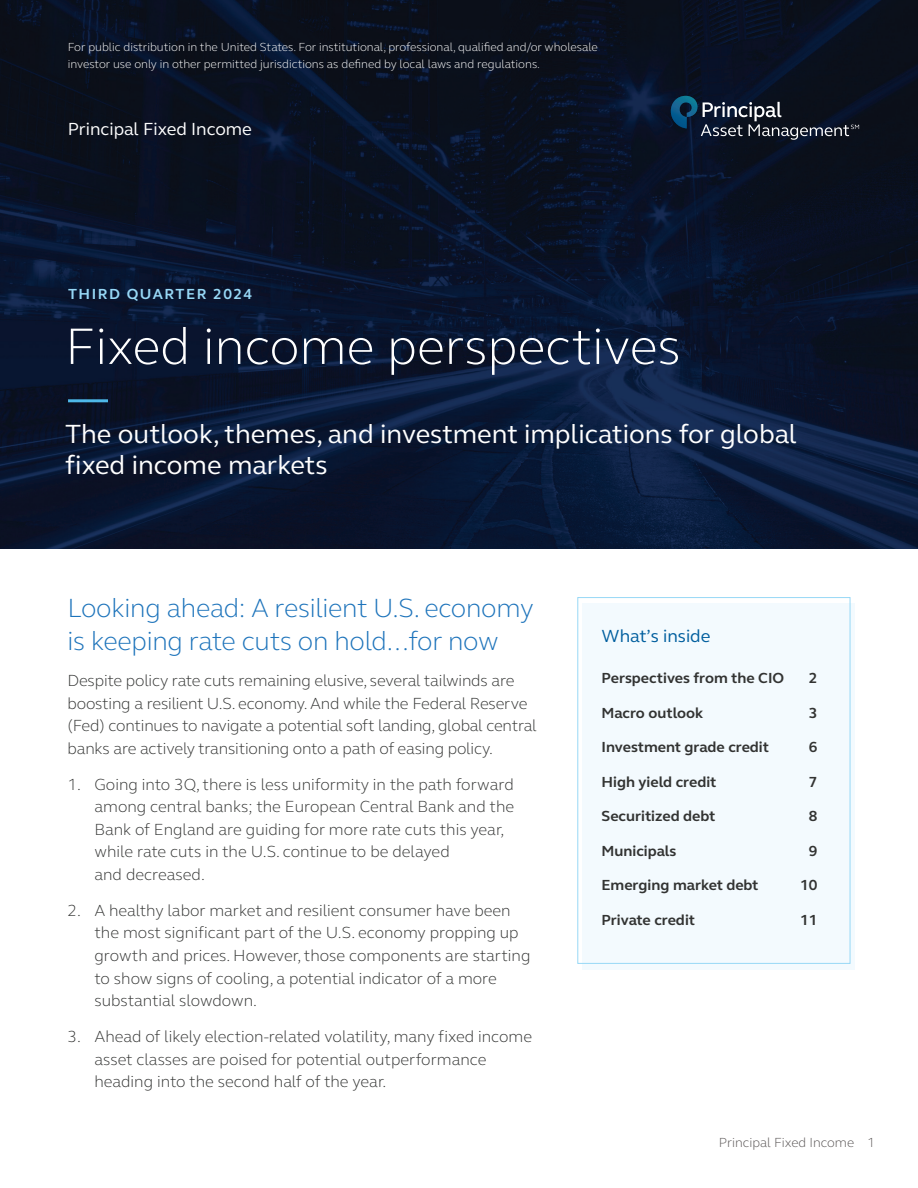
<style>
.page{position:relative;width:918px;height:1188px;background:#fff}
.page>*{position:absolute;margin:0;border:0;box-sizing:border-box;transform-origin:0 0}
.t1{font:300 52.5px "FS Elliot Pro";color:#fff}
.t2{font:27px/31.5px "FS Elliot Pro";color:#fff}
.t3{font:300 27px/33px "FS Elliot Pro";letter-spacing:-.01em;color:#1e74bb}
.t4{font:18px "FS Elliot Pro";color:#fff}
.t5{font:18px "FS Elliot Pro";color:#005e9e}
.t6{font:300 16.5px/22.5px "FS Elliot Pro";color:#323332}
.t7{font:700 15px "FS Elliot Pro";color:#323332}
.t8{font:700 15px "FS Elliot Pro";letter-spacing:.1em;color:#97d8f6}
.t9{font:300 13.5px "FS Elliot Pro";color:#575353}
.t10{font:300 12px/16.5px "FS Elliot Pro";color:#fff}
</style>
<div class="page">
<img style="left:0;top:0;width:918px;height:549px">
<svg style="left:671px;top:96px;width:188px;height:43px;background:#243041"></svg>
<hr style="left:68px;top:399px;width:40px;height:3px;background:#4eb9e9">
<div style="left:582px;top:603px;width:273px;height:367px;background:#f3fafe"></div>
<div style="left:577px;top:597px;width:273px;height:367px;border:1px solid #97d8f6"></div>
<p class="t10" style="left:68px;top:38px;width:532px">For public distribution in the United States. For institutional, professional, qualified and/or wholesale investor use only in other permitted jurisdictions as defined by local laws and regulations.</p>
<p class="t4" style="left:68px;top:117px;width:186px">Principal Fixed Income</p>
<p class="t8" style="left:68px;top:284px;width:186px">THIRD QUARTER 2024</p>
<h1 class="t1" style="left:65px;top:311px;width:617px">Fixed income perspectives</h1>
<h2 class="t2" style="left:65px;top:417px;width:733px">The outlook, themes, and investment implications for global fixed income markets</h2>
<h2 class="t3" style="left:68px;top:591px;width:468px">Looking ahead: A resilient U.S. economy is keeping rate cuts on hold...for now</h2>
<p class="t6" style="left:68px;top:669px;width:471px">Despite policy rate cuts remaining elusive, several tailwinds are boosting a resilient U.S. economy. And while the Federal Reserve (Fed) continues to navigate a potential soft landing, global central banks are actively transitioning onto a path of easing policy.</p>
<p class="t6" style="left:94px;top:773px;width:421px;text-indent:-27px">1. Going into 3Q, there is less uniformity in the path forward among central banks; the European Central Bank and the Bank of England are guiding for more rate cuts this year, while rate cuts in the U.S. continue to be delayed<br>and decreased.</p>
<p class="t6" style="left:94px;top:899px;width:438px;text-indent:-27px">2. A healthy labor market and resilient consumer have been the most significant part of the U.S. economy propping up growth and prices. However, those components are starting to show signs of cooling, a potential indicator of a more substantial slowdown.</p>
<p class="t6" style="left:94px;top:1025px;width:439px;text-indent:-27px">3. Ahead of likely election-related volatility, many fixed income asset classes are poised for potential outperformance heading into the second half of the year.</p>
<p class="t5" style="left:602px;top:624px;width:110px">What’s inside</p>
<p class="t7" style="left:602px;top:668px;width:184px">Perspectives from the CIO</p>
<p class="t7" style="left:809px;top:668px;width:10px">2</p>
<p class="t7" style="left:602px;top:703px;width:103px">Macro outlook</p>
<p class="t7" style="left:809px;top:703px;width:10px">3</p>
<p class="t7" style="left:602px;top:737px;width:169px">Investment grade credit</p>
<p class="t7" style="left:809px;top:737px;width:10px">6</p>
<p class="t7" style="left:602px;top:772px;width:116px">High yield credit</p>
<p class="t7" style="left:809px;top:772px;width:10px">7</p>
<p class="t7" style="left:602px;top:806px;width:115px">Securitized debt</p>
<p class="t7" style="left:809px;top:806px;width:10px">8</p>
<p class="t7" style="left:602px;top:841px;width:76px">Municipals</p>
<p class="t7" style="left:809px;top:841px;width:10px">9</p>
<p class="t7" style="left:602px;top:875px;width:158px">Emerging market debt</p>
<p class="t7" style="left:800px;top:875px;width:19px">10</p>
<p class="t7" style="left:602px;top:910px;width:95px">Private credit</p>
<p class="t7" style="left:800px;top:910px;width:19px">11</p>
<p class="t9" style="left:719px;top:1134px;width:158px">Principal Fixed Income 1</p>
</div>
